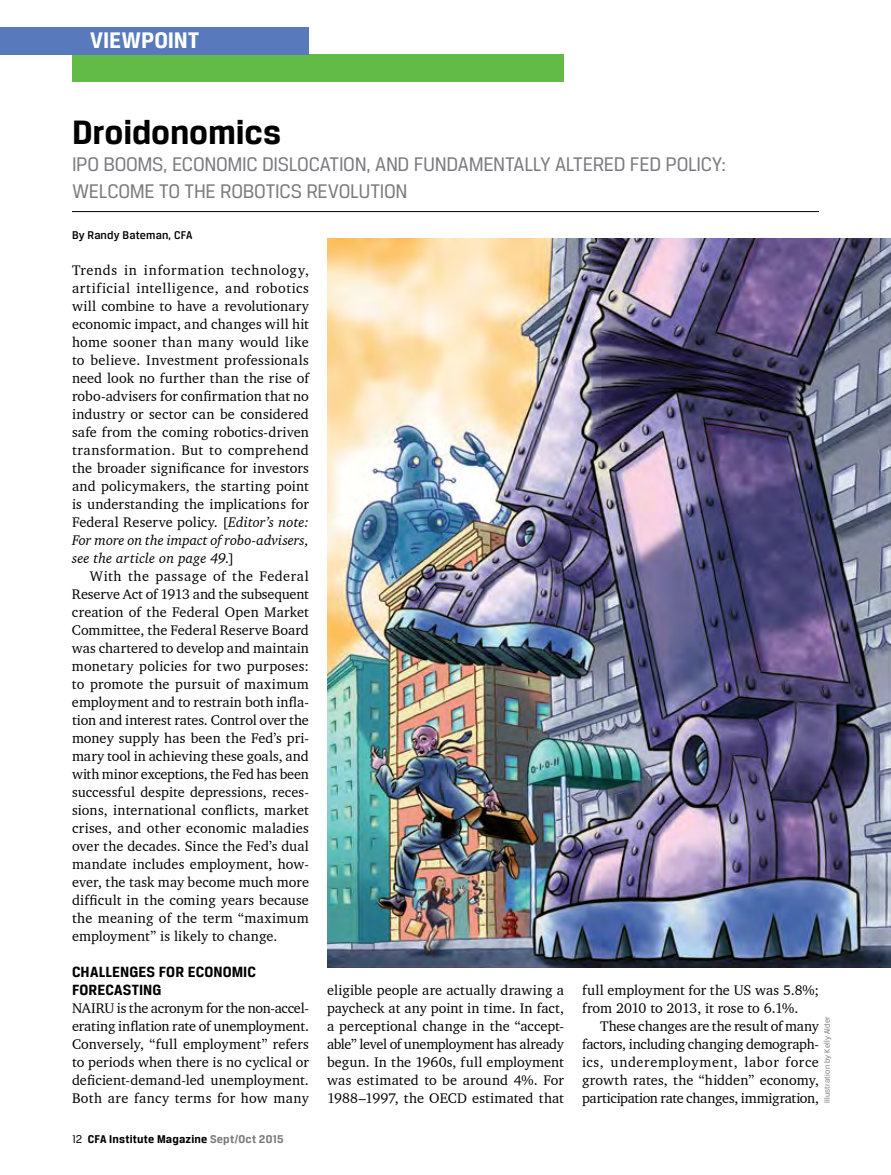
<style>
.page{position:relative;width:891px;height:1175px;background:#fff}
.page>*{position:absolute;margin:0;border:0;box-sizing:border-box;transform-origin:0 0}
.t1{font:700 36px "Breuer Text";letter-spacing:-.005em;color:#000}
.t2{font:700 24px "Breuer Text";letter-spacing:.005em;color:#fff}
.t3{font:21px/27px "Breuer Text";letter-spacing:-.015em;color:#7b7a80}
.t4{font:700 15.75px/18px "Breuer Text";letter-spacing:.005em;color:#000}
.t5{font:14.25px/18px "Charter BT";letter-spacing:.005em;color:#000;text-align:justify}
.t6{font:700 12px "Breuer Text";letter-spacing:.015em;color:#000}
.t7{font:500 12px "Breuer Text";letter-spacing:.01em;color:#000}
.t8{font:8.25px "Breuer Text";letter-spacing:.02em;color:#7b7a80}
.s1{font-style:italic}
.s2{font-weight:400}
.s3{color:#7b7a80}
</style>
<div class="page">
<hr style="left:72px;top:211px;width:747px;height:1px;background:#000">
<div style="left:72px;top:54px;width:492px;height:27px;background:#62bb46"></div>
<div style="left:0;top:27px;width:309px;height:27px;background:#587abc"></div>
<img style="left:327px;top:238px;width:564px;height:730px">
<h2 class="t2" style="left:90px;top:27px;width:111px">VIEWPOINT</h2>
<h1 class="t1" style="left:72px;top:112px;width:211px">Droidonomics</h1>
<h3 class="t3" style="left:72px;top:150px;width:655px">IPO BOOMS, ECONOMIC DISLOCATION, AND FUNDAMENTALLY ALTERED FED POLICY:<br>WELCOME TO THE ROBOTICS REVOLUTION</h3>
<p class="t7" style="left:72px;top:228px;width:122px">By Randy Bateman, CFA</p>
<p class="t5" style="left:72px;top:260px;width:239px">Trends in information technology, artificial intelligence, and robotics will combine to have a revolutionary economic impact, and changes will hit home sooner than many would like to believe. Investment professionals need look no further than the rise of robo-advisers for confirmation that no industry or sector can be considered safe from the coming robotics-driven transformation. But to comprehend the broader significance for investors and policymakers, the starting point is understanding the implications for Federal Reserve policy. [<span class="s1">Editor’s note:<br>For more on the impact of robo-advisers, see the article on page 49.</span>]</p>
<p class="t5" style="left:72px;top:566px;width:239px;text-indent:18px">With the passage of the Federal Reserve Act of 1913 and the subsequent creation of the Federal Open Market Committee, the Federal Reserve Board was chartered to develop and maintain monetary policies for two purposes: to promote the pursuit of maximum employment and to restrain both infla&shy;tion and interest rates. Control over the money supply has been the Fed’s pri&shy;mary tool in achieving these goals, and with minor exceptions, the Fed has been successful despite depressions, reces&shy;sions, international conflicts, market crises, and other economic maladies over the decades. Since the Fed’s dual mandate includes employment, how&shy;ever, the task may become much more difficult in the coming years because the meaning of the term “maximum employment” is likely to change.</p>
<p class="t4" style="left:72px;top:962px;width:185px">CHALLENGES FOR ECONOMIC<br>FORECASTING</p>
<p class="t5" style="left:72px;top:998px;width:239px">NAIRU is the acronym for the non-accel&shy;erating inflation rate of unemployment.<br>Conversely, “full employment” refers to periods when there is no cyclical or deficient-demand-led unemployment.<br>Both are fancy terms for how many</p>
<p class="t5" style="left:327px;top:980px;width:239px">eligible people are actually drawing a paycheck at any point in time. In fact, a perceptional change in the “accept&shy;able” level of unemployment has already begun. In the 1960s, full employment was estimated to be around 4%. For 1988–1997, the OECD estimated that</p>
<p class="t5" style="left:582px;top:980px;width:239px">full employment for the US was 5.8%; from 2010 to 2013, it rose to 6.1%.</p>
<p class="t5" style="left:582px;top:1016px;width:239px;text-indent:18px">These changes are the result of many factors, including changing demograph&shy;ics, underemployment, labor force growth rates, the “hidden” economy, participation rate changes, immigration,</p>
<p class="t8" style="left:822px;top:1102px;width:88px;rotate:-90deg">Illustration by Kelly Alder</p>
<p class="t6" style="left:72px;top:1132px;width:213px"><span class="s2">12</span> CFA Institute Magazine <span class="s3">Sept/Oct 2015</span></p>
</div>
